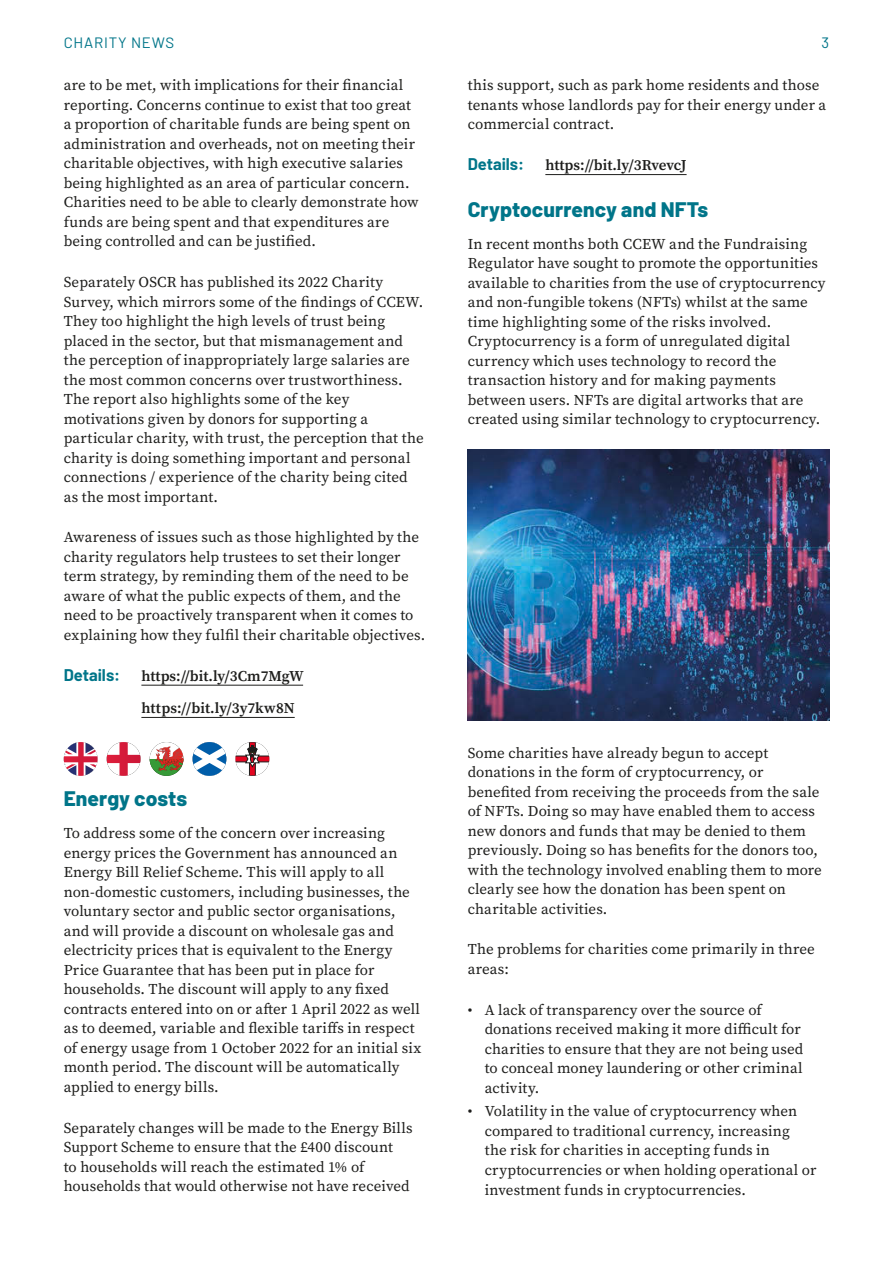
<style>
.page{position:relative;width:893px;height:1263px;background:#fff}
.page>*{position:absolute;margin:0;border:0;box-sizing:border-box;transform-origin:0 0}
.t1{font:800 21px "Barlow";letter-spacing:.005em;color:#007589}
.t2{font:700 16.5px "Barlow";color:#007589}
.t3{font:15px/19.5px "Source Serif Pro";letter-spacing:.005em;color:#1d1d1b}
.t4{font:600 15px/32.2px "Source Serif Pro";color:#1d1d1b}
.t5{font:15px "Barlow";letter-spacing:.05em;color:#007589}
</style>
<div class="page">
<hr style="left:141px;top:685px;width:162px;height:1px;background:#1d1d1b">
<hr style="left:141px;top:717px;width:154px;height:1px;background:#1d1d1b">
<svg style="left:64px;top:742px;width:34px;height:34px"></svg>
<svg style="left:107px;top:742px;width:34px;height:34px"></svg>
<svg style="left:150px;top:759px;width:29px;height:17px"></svg>
<svg style="left:155px;top:746px;width:28px;height:25px"></svg>
<svg style="left:193px;top:742px;width:33px;height:34px"></svg>
<svg style="left:235px;top:742px;width:34px;height:34px"></svg>
<hr style="left:545px;top:174px;width:142px;height:1px;background:#1d1d1b">
<img style="left:468px;top:450px;width:361px;height:270px">
<p class="t5" style="left:64px;top:32px;width:112px">CHARITY NEWS</p>
<p class="t5" style="left:821px;top:32px;width:9px">3</p>
<p class="t3" style="left:64px;top:76px;width:356px">are to be met, with implications for their financial reporting. Concerns continue to exist that too great a proportion of charitable funds are being spent on administration and overheads, not on meeting their charitable objectives, with high executive salaries being highlighted as an area of particular concern.<br>Charities need to be able to clearly demonstrate how funds are being spent and that expenditures are being controlled and can be justified.</p>
<p class="t3" style="left:64px;top:272px;width:361px">Separately OSCR has published its 2022 Charity Survey, which mirrors some of the findings of CCEW.<br>They too highlight the high levels of trust being placed in the sector, but that mismanagement and the perception of inappropriately large salaries are the most common concerns over trustworthiness.<br>The report also highlights some of the key motivations given by donors for supporting a particular charity, with trust, the perception that the charity is doing something important and personal connections / experience of the charity being cited as the most important.</p>
<p class="t3" style="left:64px;top:528px;width:363px">Awareness of issues such as those highlighted by the charity regulators help trustees to set their longer term strategy, by reminding them of the need to be aware of what the public expects of them, and the need to be proactively transparent when it comes to explaining how they fulfil their charitable objectives.</p>
<p class="t2" style="left:64px;top:662px;width:58px">Details:</p>
<p class="t4" style="left:141px;top:659px;width:164px">https://bit.ly/3Cm7MgW https://bit.ly/3y7kw8N</p>
<p class="t3" style="left:468px;top:76px;width:360px">this support, such as park home residents and those tenants whose landlords pay for their energy under a commercial contract.</p>
<p class="t2" style="left:468px;top:152px;width:58px">Details:</p>
<p class="t4" style="left:545px;top:149px;width:143px">https://bit.ly/3RvevcJ</p>
<h1 class="t1" style="left:468px;top:193px;width:242px">Cryptocurrency and NFTs</h1>
<p class="t3" style="left:468px;top:234px;width:359px">In recent months both CCEW and the Fundraising Regulator have sought to promote the opportunities available to charities from the use of cryptocurrency and non-fungible tokens (NFTs) whilst at the same time highlighting some of the risks involved.<br>Cryptocurrency is a form of unregulated digital currency which uses technology to record the transaction history and for making payments between users. NFTs are digital artworks that are created using similar technology to cryptocurrency.</p>
<h1 class="t1" style="left:64px;top:783px;width:125px">Energy costs</h1>
<p class="t3" style="left:64px;top:823px;width:359px">To address some of the concern over increasing energy prices the Government has announced an Energy Bill Relief Scheme. This will apply to all non-domestic customers, including businesses, the voluntary sector and public sector organisations, and will provide a discount on wholesale gas and electricity prices that is equivalent to the Energy Price Guarantee that has been put in place for households. The discount will apply to any fixed contracts entered into on or after 1 April 2022 as well as to deemed, variable and flexible tariffs in respect of energy usage from 1 October 2022 for an initial six month period. The discount will be automatically applied to energy bills.</p>
<p class="t3" style="left:64px;top:1118px;width:350px">Separately changes will be made to the Energy Bills Support Scheme to ensure that the £400 discount<br>to households will reach the estimated 1% of households that would otherwise not have received</p>
<p class="t3" style="left:468px;top:743px;width:356px">Some charities have already begun to accept donations in the form of cryptocurrency, or benefited from receiving the proceeds from the sale of NFTs. Doing so may have enabled them to access new donors and funds that may be denied to them previously. Doing so has benefits for the donors too, with the technology involved enabling them to more clearly see how the donation has been spent on charitable activities.</p>
<p class="t3" style="left:468px;top:940px;width:349px">The problems for charities come primarily in three areas:</p>
<p class="t3" style="left:485px;top:1000px;width:320px;text-indent:-17px">• A lack of transparency over the source of donations received making it more difficult for charities to ensure that they are not being used to conceal money laundering or other criminal activity.</p>
<p class="t3" style="left:485px;top:1102px;width:333px;text-indent:-17px">• Volatility in the value of cryptocurrency when compared to traditional currency, increasing<br>the risk for charities in accepting funds in cryptocurrencies or when holding operational or investment funds in cryptocurrencies.</p>
</div>
